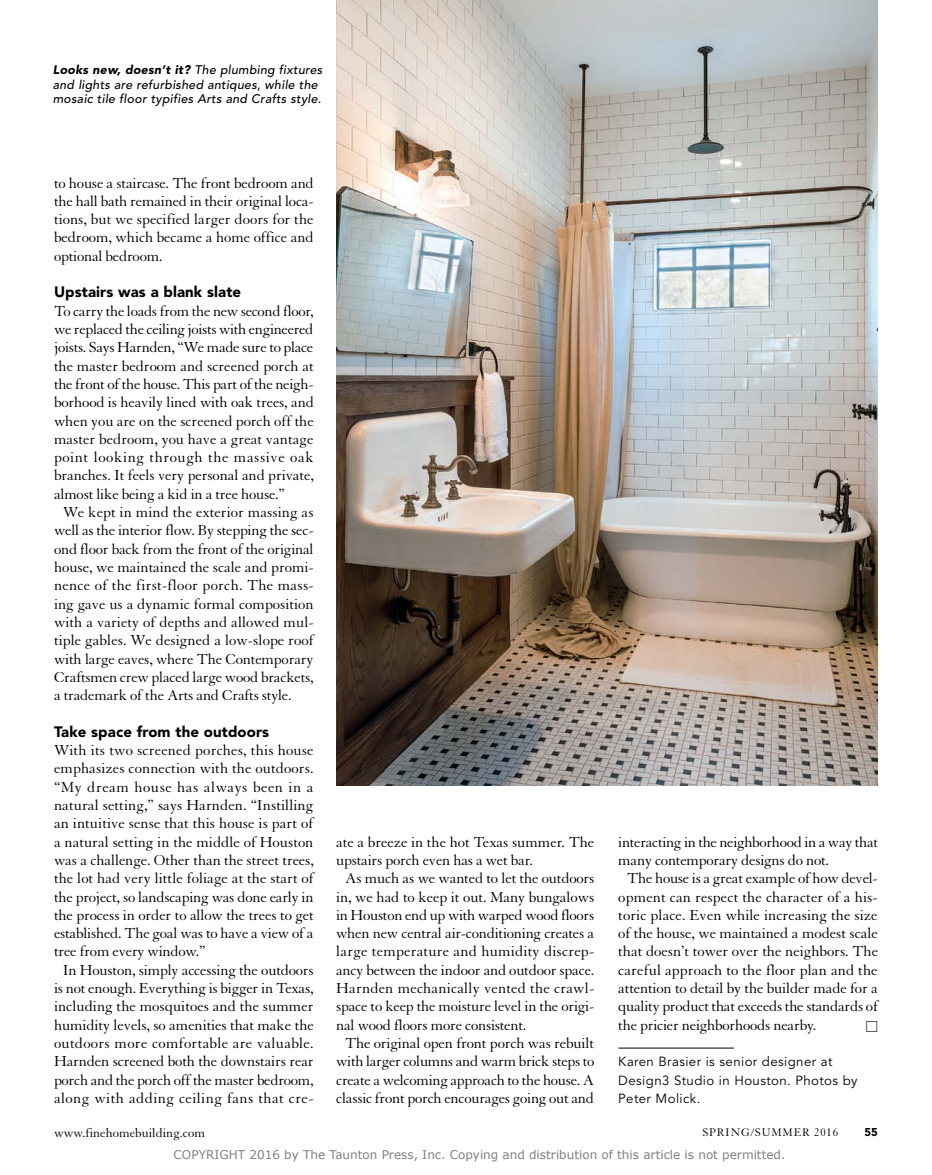
<style>
.page{position:relative;width:932px;height:1175px;background:#fff}
.page>*{position:absolute;margin:0;border:0;box-sizing:border-box;transform-origin:0 0}
.t1{font:15.75px/18.3px "Granjon LT Std";letter-spacing:-.01em;color:#000;text-align:justify}
.t2{font:15.75px "Granjon LT Std";letter-spacing:.01em;color:#000}
.t3{font:15.75px "Granjon LT Std";letter-spacing:.015em;color:#000}
.t4{font:15.75px "Granjon LT Std";letter-spacing:.025em;color:#000}
.t5{font:15.75px "Granjon LT Std";letter-spacing:.035em;color:#000}
.t6{font:15.75px "Granjon LT Std";letter-spacing:.03em;color:#000}
.t7{font:900 15px "Avenir LT Std";letter-spacing:.005em;color:#000}
.t8{font:13.5px "Granjon LT Std";color:#000}
.t9{font:13.5px "Universal Std Newswith Comm Pi";color:#000}
.t10{font:13.2px/18.3px "Avenir LT Std";letter-spacing:.03em;color:#000}
.t11{font:italic 500 12.3px/14.7px "Avenir LT Std";letter-spacing:.02em;color:#000}
.t12{font:12px "Verdana";color:#808080}
.t13{font:12px "Granjon LT Std";letter-spacing:.07em;color:#000}
.t14{font:900 11.25px "Avenir LT Std";color:#000}
.s1{font-weight:900}
</style>
<div class="page">
<img style="left:336px;top:0;width:542px;height:785px">
<hr style="left:618px;top:1047px;width:116px;height:1px;background:#000">
<p class="t11" style="left:53px;top:63px;width:271px"><span class="s1">Looks new, doesn’t it?</span> The plumbing fixtures and lights are refurbished antiques, while the mosaic tile floor typifies Arts and Crafts style.</p>
<p class="t1" style="left:54px;top:174px;width:261px">to house a staircase. The front bedroom and the hall bath remained in their original loca&shy;tions, but we specified larger doors for the bedroom, which became a home office and optional bedroom.</p>
<p class="t7" style="left:54px;top:283px;width:189px">Upstairs was a blank slate</p>
<p class="t1" style="left:54px;top:302px;width:261px">To carry the loads from the new second floor,</p>
<p class="t1" style="left:54px;top:320px;width:261px">we replaced the ceiling joists with engineered</p>
<p class="t1" style="left:54px;top:338px;width:261px">joists. Says Harnden, “We made sure to place</p>
<p class="t1" style="left:54px;top:357px;width:261px">the master bedroom and screened porch at</p>
<p class="t1" style="left:54px;top:375px;width:261px">the front of the house. This part of the neigh-</p>
<p class="t1" style="left:54px;top:393px;width:261px">borhood is heavily lined with oak trees, and</p>
<p class="t1" style="left:54px;top:412px;width:261px">when you are on the screened porch off the</p>
<p class="t1" style="left:54px;top:430px;width:261px">master bedroom, you have a great vantage</p>
<p class="t5" style="left:54px;top:449px;width:261px">point looking through the massive oak</p>
<p class="t1" style="left:54px;top:467px;width:261px">branches. It feels very personal and private,</p>
<p class="t1" style="left:54px;top:485px;width:232px">almost like being a kid in a tree house.”</p>
<p class="t1" style="left:63px;top:503px;width:252px">We kept in mind the exterior massing as</p>
<p class="t1" style="left:54px;top:521px;width:261px">well as the interior flow. By stepping the sec-</p>
<p class="t1" style="left:54px;top:540px;width:261px">ond floor back from the front of the original</p>
<p class="t1" style="left:54px;top:558px;width:261px">house, we maintained the scale and promi-</p>
<p class="t3" style="left:54px;top:577px;width:261px">nence of the first-floor porch. The mass-</p>
<p class="t1" style="left:54px;top:595px;width:261px">ing gave us a dynamic formal composition</p>
<p class="t1" style="left:54px;top:613px;width:261px">with a variety of depths and allowed mul-</p>
<p class="t1" style="left:54px;top:631px;width:261px">tiple gables. We designed a low-slope roof</p>
<p class="t1" style="left:54px;top:650px;width:261px">with large eaves, where The Contemporary</p>
<p class="t1" style="left:54px;top:668px;width:261px">Craftsmen crew placed large wood brackets,</p>
<p class="t1" style="left:54px;top:686px;width:239px">a trademark of the Arts and Crafts style.</p>
<p class="t7" style="left:54px;top:722px;width:217px">Take space from the outdoors</p>
<p class="t2" style="left:54px;top:741px;width:261px">With its two screened porches, this house</p>
<p class="t1" style="left:54px;top:759px;width:261px">emphasizes connection with the outdoors.</p>
<p class="t6" style="left:54px;top:778px;width:261px">“My dream house has always been in a</p>
<p class="t1" style="left:54px;top:796px;width:261px">natural setting,” says Harnden. “Instilling</p>
<p class="t1" style="left:54px;top:814px;width:261px">an intuitive sense that this house is part of</p>
<p class="t1" style="left:54px;top:833px;width:261px">a natural setting in the middle of Houston</p>
<p class="t1" style="left:54px;top:851px;width:261px">was a challenge. Other than the street trees,</p>
<p class="t1" style="left:54px;top:869px;width:261px">the lot had very little foliage at the start of</p>
<p class="t1" style="left:54px;top:887px;width:261px">the project, so landscaping was done early in</p>
<p class="t1" style="left:54px;top:906px;width:261px">the process in order to allow the trees to get</p>
<p class="t1" style="left:54px;top:924px;width:261px">established. The goal was to have a view of a</p>
<p class="t1" style="left:54px;top:942px;width:153px">tree from every window.”</p>
<p class="t1" style="left:63px;top:961px;width:252px">In Houston, simply accessing the outdoors</p>
<p class="t1" style="left:54px;top:979px;width:261px">is not enough. Everything is bigger in Texas,</p>
<p class="t1" style="left:54px;top:997px;width:261px">including the mosquitoes and the summer</p>
<p class="t1" style="left:54px;top:1016px;width:261px">humidity levels, so amenities that make the</p>
<p class="t3" style="left:54px;top:1034px;width:261px">outdoors more comfortable are valuable.</p>
<p class="t1" style="left:54px;top:1052px;width:261px">Harnden screened both the downstairs rear</p>
<p class="t1" style="left:54px;top:1070px;width:261px">porch and the porch off the master bedroom,</p>
<p class="t4" style="left:54px;top:1089px;width:261px">along with adding ceiling fans that cre-</p>
<p class="t1" style="left:336px;top:833px;width:260px">ate a breeze in the hot Texas summer. The</p>
<p class="t1" style="left:336px;top:851px;width:198px">upstairs porch even has a wet bar.</p>
<p class="t1" style="left:345px;top:869px;width:251px">As much as we wanted to let the outdoors</p>
<p class="t1" style="left:336px;top:887px;width:260px">in, we had to keep it out. Many bungalows</p>
<p class="t1" style="left:336px;top:906px;width:259px">in Houston end up with warped wood floors</p>
<p class="t1" style="left:336px;top:924px;width:259px">when new central air-conditioning creates a</p>
<p class="t2" style="left:336px;top:943px;width:259px">large temperature and humidity discrep-</p>
<p class="t1" style="left:336px;top:961px;width:260px">ancy between the indoor and outdoor space.</p>
<p class="t2" style="left:336px;top:979px;width:260px">Harnden mechanically vented the crawl-</p>
<p class="t1" style="left:336px;top:997px;width:260px">space to keep the moisture level in the origi-</p>
<p class="t1" style="left:336px;top:1016px;width:192px">nal wood floors more consistent.</p>
<p class="t1" style="left:345px;top:1034px;width:250px">The original open front porch was rebuilt</p>
<p class="t1" style="left:336px;top:1052px;width:260px">with larger columns and warm brick steps to</p>
<p class="t1" style="left:336px;top:1070px;width:259px">create a welcoming approach to the house. A</p>
<p class="t1" style="left:336px;top:1089px;width:259px">classic front porch encourages going out and</p>
<p class="t1" style="left:618px;top:833px;width:261px">interacting in the neighborhood in a way that</p>
<p class="t1" style="left:618px;top:851px;width:212px">many contemporary designs do not.</p>
<p class="t1" style="left:627px;top:869px;width:251px">The house is a great example of how devel-</p>
<p class="t1" style="left:618px;top:887px;width:261px">opment can respect the character of a his-</p>
<p class="t1" style="left:618px;top:906px;width:261px">toric place. Even while increasing the size</p>
<p class="t1" style="left:618px;top:924px;width:261px">of the house, we maintained a modest scale</p>
<p class="t1" style="left:618px;top:942px;width:261px">that doesn’t tower over the neighbors. The</p>
<p class="t1" style="left:618px;top:961px;width:261px">careful approach to the floor plan and the</p>
<p class="t1" style="left:618px;top:979px;width:261px">attention to detail by the builder made for a</p>
<p class="t1" style="left:618px;top:997px;width:261px">quality product that exceeds the standards of</p>
<p class="t1" style="left:618px;top:1016px;width:200px">the pricier neighborhoods nearby.</p>
<p class="t9" style="left:865px;top:1020px;width:14px">□</p>
<p class="t10" style="left:618px;top:1053px;width:241px">Karen Brasier is senior designer at<br>Design3 Studio in Houston. Photos by<br>Peter Molick.</p>
<p class="t8" style="left:54px;top:1125px;width:152px">www.finehomebuilding.com</p>
<p class="t13" style="left:702px;top:1126px;width:80px">spring/summe</p>
<p class="t13" style="left:802px;top:1126px;width:37px">r 2016</p>
<p class="t14" style="left:864px;top:1125px;width:15px">55</p>
<p class="t12" style="left:174px;top:1146px;width:613px">COPYRIGHT 2016 by The Taunton Press, Inc. Copying and distribution of this article is not permitted.</p>
</div>
